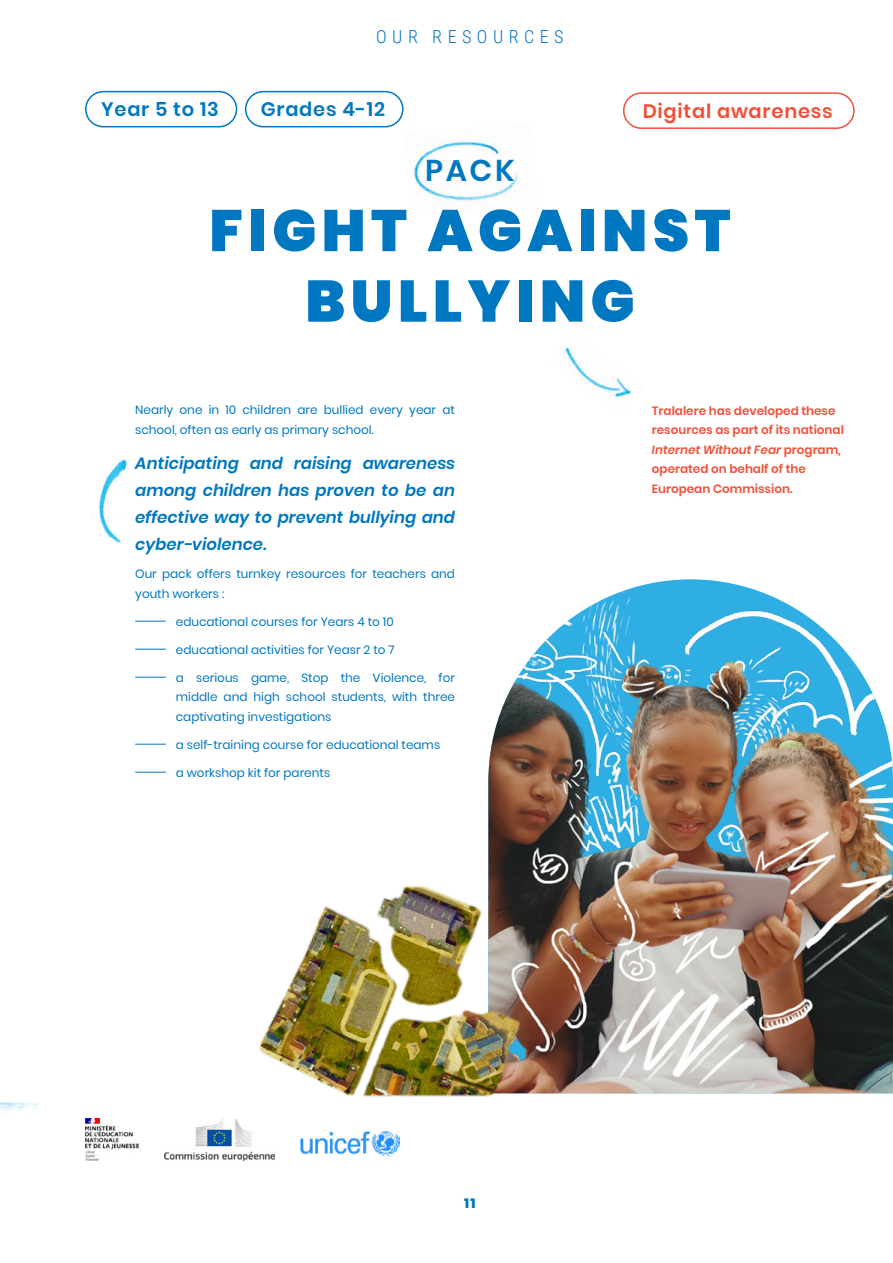
<style>
.page{position:relative;width:893px;height:1263px;background:#fff}
.page>*{position:absolute;margin:0;border:0;box-sizing:border-box;transform-origin:0 0}
.t1{font:900 58.5px/70.5px "Poppins";letter-spacing:.09em;color:#0077c1;text-align:center}
.t2{font:600 30px "Poppins";color:#0077c1}
.t3{font:600 19.5px "Poppins";letter-spacing:.04em;color:#0077c1}
.t4{font:600 19.5px "Poppins";letter-spacing:.04em;color:#f05039}
.t5{font:300 18px "Roboto Condensed";letter-spacing:.305em;color:#0077c1}
.t6{font:italic 600 16.5px/27px "Poppins";color:#0077c1;text-align:justify}
.t7{font:800 13.5px "Poppins";color:#0077c1}
.t8{font:12px/19.5px "Poppins";color:#0077c1}
.t9{font:600 12px/19.5px "Poppins";color:#f05039}
.s1{font-style:italic}
</style>
<div class="page">
<img style="left:564px;top:347px;width:67px;height:50px">
<img style="left:92px;top:459px;width:35px;height:84px">
<img style="left:413px;top:141px;width:105px;height:60px">
<img style="left:85px;top:1118px;width:54px;height:43px">
<hr style="left:135px;top:621px;width:31px;height:1px;background:#0077c1">
<hr style="left:135px;top:649px;width:31px;height:1px;background:#0077c1">
<hr style="left:135px;top:677px;width:31px;height:1px;background:#0077c1">
<hr style="left:135px;top:744px;width:31px;height:1px;background:#0077c1">
<hr style="left:135px;top:772px;width:31px;height:1px;background:#0077c1">
<img style="left:488px;top:579px;width:405px;height:514px">
<img style="left:165px;top:1118px;width:110px;height:43px">
<div style="left:623px;top:92px;width:232px;height:37px;border:2px solid #f05039;border-radius:18px"></div>
<img style="left:381px;top:885px;width:101px;height:122px">
<img style="left:259px;top:903px;width:141px;height:194px">
<img style="left:360px;top:1008px;width:162px;height:89px">
<img style="left:0;top:1102px;width:37px;height:14px">
<img style="left:300px;top:1131px;width:100px;height:26px">
<div style="left:85px;top:91px;width:152px;height:36px;border:2px solid #0077c1;border-radius:18px"></div>
<div style="left:245px;top:91px;width:159px;height:36px;border:2px solid #0077c1;border-radius:18px"></div>
<h3 class="t5" style="left:376px;top:24px;width:189px">OUR RESOURCES</h3>
<h3 class="t3" style="left:101px;top:98px;width:119px">Year 5 to 13</h3>
<h3 class="t3" style="left:261px;top:98px;width:126px">Grades 4-12</h3>
<h3 class="t4" style="left:643px;top:99px;width:192px">Digital awareness</h3>
<h2 class="t2" style="left:425px;top:153px;width:91px">PACK</h2>
<h1 class="t1" style="left:209px;top:196px;width:523px">FIGHT AGAINST<br>BULLYING</h1>
<p class="t8" style="left:135px;top:400px;width:321px">Nearly one in 10 children are bullied every year at school, often as early as primary school.</p>
<h3 class="t6" style="left:135px;top:450px;width:321px">Anticipating and raising awareness among children has proven to be an effective way to prevent bullying and cyber-violence.</h3>
<p class="t8" style="left:135px;top:564px;width:321px">Our pack offers turnkey resources for teachers and youth workers :</p>
<p class="t8" style="left:176px;top:612px;width:219px">educational courses for Years 4 to 10</p>
<p class="t8" style="left:176px;top:640px;width:220px">educational activities for Yeasr 2 to 7</p>
<p class="t8" style="left:176px;top:668px;width:281px;text-align:justify">a serious game, Stop the Violence, for middle and high school students, with three captivating investigations</p>
<p class="t8" style="left:176px;top:735px;width:266px">a self-training course for educational teams</p>
<p class="t8" style="left:176px;top:763px;width:156px">a workshop kit for parents</p>
<p class="t7" style="left:464px;top:1195px;width:13px">11</p>
<p class="t9" style="left:652px;top:401px;width:193px">Tralalere has developed these resources as part of its national<br><span class="s1">Internet Without Fear</span> program, operated on behalf of the<br>European Commission.</p>
</div>
